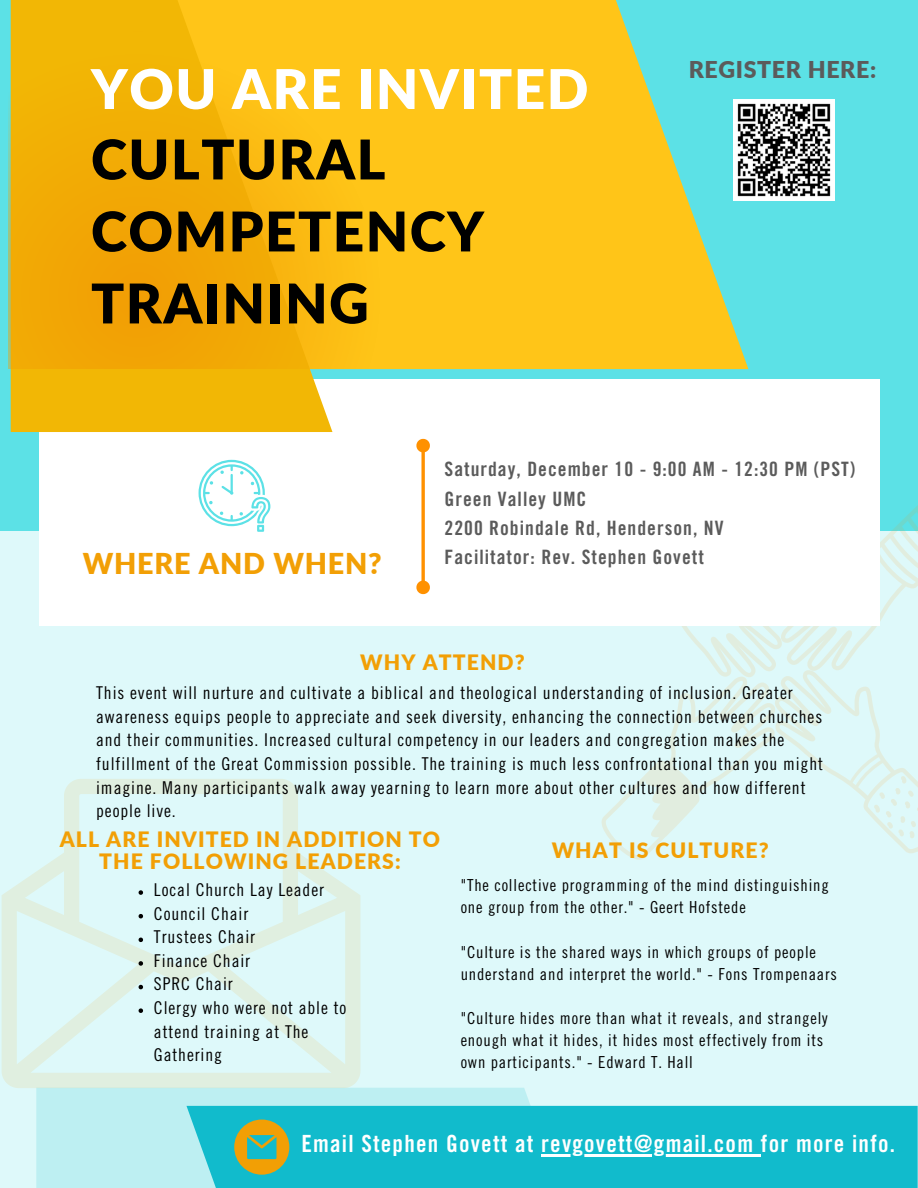
<style>
.page{position:relative;width:918px;height:1188px;background:#5ce1e6}
.page>*{position:absolute;margin:0;border:0;box-sizing:border-box;transform-origin:0 0}
.t1{font:900 54.75px/72px "Lato";letter-spacing:.03em;color:#000}
.t2{font:900 54.75px "Lato";letter-spacing:.03em;color:#fff}
.t3{font:900 28.8px "Lato";letter-spacing:.03em;color:#f29f05}
.t4{font:23.7px "Trade Gothic LT Std Bd Cn 20";letter-spacing:.05em;color:#fff}
.t5{font:900 23.1px "Lato";letter-spacing:.03em;color:#5b5b5b}
.t6{font:900 21.15px/21.3px "Lato";letter-spacing:.05em;color:#f29f05;text-align:center}
.t7{font:19.8px/29.4px "Trade Gothic LT Std Bd Cn 20";letter-spacing:.05em;color:#5b5b5b}
.t8{font:17.7px/23.7px "Trade Gothic LT Std Cn 18";letter-spacing:.05em;color:#000}
.t9{font:16.5px/22.2px "Trade Gothic LT Std Cn 18";letter-spacing:.05em;color:#000}
</style>
<div class="page">
<div style="left:0;top:531px;width:918px;height:657px;background:#def9fa"></div>
<svg style="left:601px;top:500px;width:317px;height:360px"></svg>
<div style="left:39px;top:379px;width:840px;height:247px;background:#fff"></div>
<svg style="left:332px;top:0;width:416px;height:369px;fill:#ffc518"></svg>
<div style="left:36px;top:1088px;width:530px;height:100px;background:#bdeff2"></div>
<div style="left:187px;top:1106px;width:731px;height:82px;background:#1bc"></div>
<svg style="left:11px;top:0;width:321px;height:432px;background:#f3ba0d"></svg>
<svg style="left:9px;top:32px;width:392px;height:336px;background:#f4b30e"></svg>
<svg style="left:421px;top:455px;width:4px;height:123px"></svg>
<svg style="left:416px;top:438px;width:14px;height:17px"></svg>
<svg style="left:416px;top:578px;width:14px;height:17px"></svg>
<svg style="left:199px;top:460px;width:71px;height:72px"></svg>
<svg style="left:234px;top:1120px;width:55px;height:55px;background:#94aa57"></svg>
<svg style="left:2px;top:779px;width:358px;height:309px"></svg>
<img style="left:733px;top:99px;width:101px;height:101px">
<hr style="left:541px;top:1155px;width:220px;height:2px;background:#fff">
<svg style="left:139px;top:890px;width:4px;height:5px"></svg>
<svg style="left:139px;top:914px;width:4px;height:4px"></svg>
<svg style="left:139px;top:938px;width:4px;height:4px"></svg>
<svg style="left:139px;top:961px;width:4px;height:5px"></svg>
<svg style="left:139px;top:985px;width:4px;height:4px"></svg>
<svg style="left:139px;top:1008px;width:4px;height:5px"></svg>
<h1 class="t2" style="left:91px;top:55px;width:499px">YOU ARE INVITED</h1>
<h1 class="t1" style="left:91px;top:122px;width:394px">CULTURAL<br>COMPETENCY<br>TRAINING</h1>
<h3 class="t5" style="left:689px;top:55px;width:189px">REGISTER HERE:</h3>
<h2 class="t3" style="left:83px;top:546px;width:301px">WHERE AND WHEN?</h2>
<p class="t7" style="left:445px;top:457px;width:412px">Saturday, December 10 - 9:00 AM - 12:30 PM (PST)<br>Green Valley UMC<br>2200 Robindale Rd, Henderson, NV<br>Facilitator: Rev. Stephen Govett</p>
<p class="t6" style="left:360px;top:651px;width:166px">WHY ATTEND?</p>
<p class="t8" style="left:96px;top:683px;width:728px">This event will nurture and cultivate a biblical and theological understanding of inclusion. Greater awareness equips people to appreciate and seek diversity, enhancing the connection between churches and their communities. Increased cultural competency in our leaders and congregation makes the fulfillment of the Great Commission possible. The training is much less confrontational than you might imagine. Many participants walk away yearning to learn more about other cultures and how different people live.</p>
<p class="t6" style="left:60px;top:829px;width:382px">ALL ARE INVITED IN ADDITION TO<br>THE FOLLOWING LEADERS:</p>
<p class="t8" style="left:154px;top:880px;width:194px">Local Church Lay Leader<br>Council Chair<br>Trustees Chair<br>Finance Chair<br>SPRC Chair<br>Clergy who were not able to attend training at The<br>Gathering</p>
<p class="t6" style="left:552px;top:839px;width:219px">WHAT IS CULTURE?</p>
<p class="t9" style="left:461px;top:876px;width:370px">"The collective programming of the mind distinguishing one group from the other." - Geert Hofstede</p>
<p class="t9" style="left:461px;top:943px;width:378px">"Culture is the shared ways in which groups of people understand and interpret the world." - Fons Trompenaars</p>
<p class="t9" style="left:461px;top:1009px;width:369px">"Culture hides more than what it reveals, and strangely enough what it hides, it hides most effectively from its own participants." - Edward T. Hall</p>
<h3 class="t4" style="left:301px;top:1135px;width:595px">Email Stephen Govett at revgovett@gmail.com for more info.</h3>
</div>
